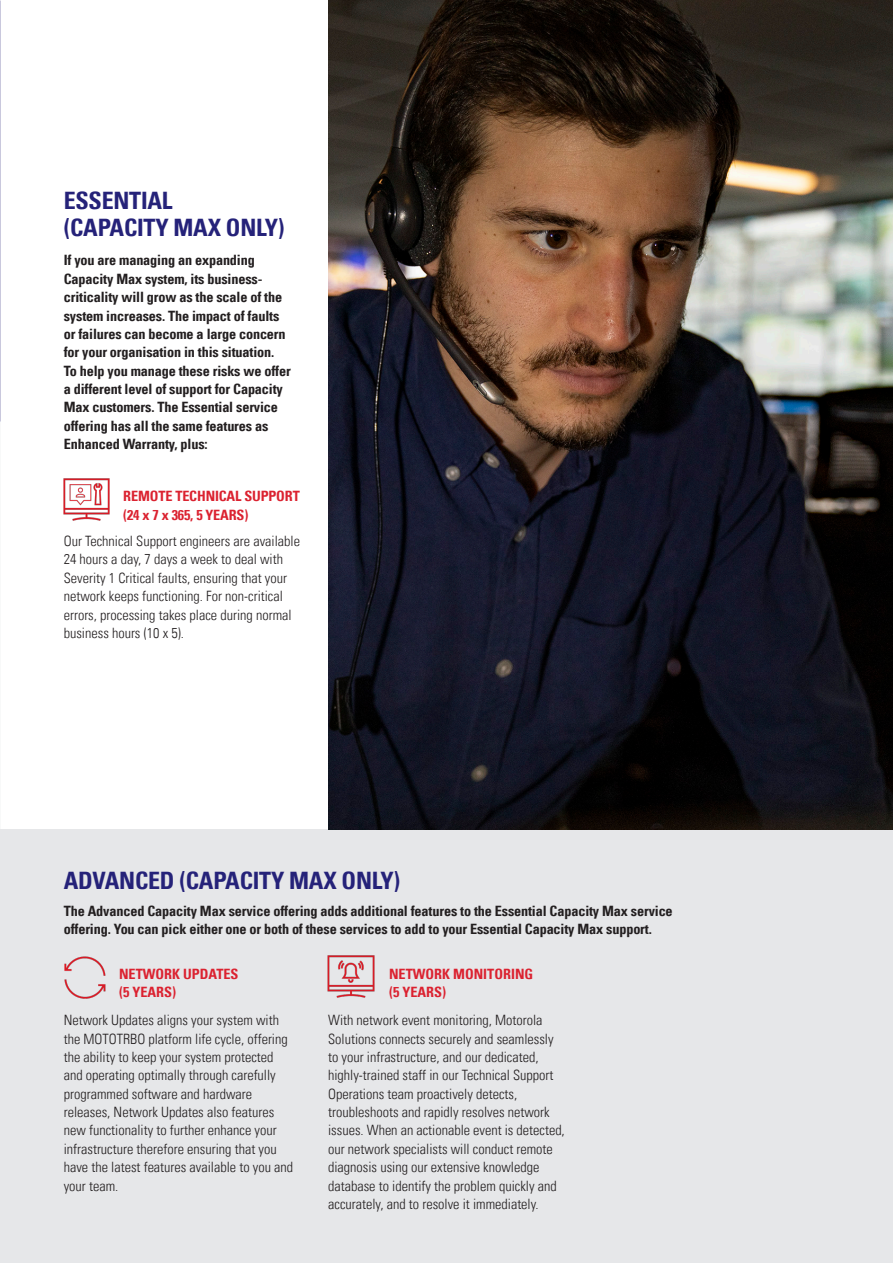
<style>
.page{position:relative;width:893px;height:1263px;background:#fff}
.page>*{position:absolute;margin:0;border:0;box-sizing:border-box;transform-origin:0 0}
.t1{font:700 condensed 24px/27px "Univers LT";letter-spacing:-.01em;color:#252279}
.t2{font:300 condensed 14.25px/18.3px "Univers LT";color:#231f20}
.t3{font:700 condensed 14.25px/18.3px "Univers LT";letter-spacing:-.01em;color:#231f20}
.t4{font:700 condensed 14.25px/18.3px "Univers LT";color:#db2230}
</style>
<div class="page">
<div style="left:0;top:830px;width:893px;height:433px;background:#e6e7e9"></div>
<img style="left:64px;top:956px;width:42px;height:43px">
<img style="left:327px;top:955px;width:48px;height:43px">
<img style="left:63px;top:478px;width:47px;height:43px">
<img style="left:328px;top:0;width:565px;height:830px">
<p class="t1" style="left:64px;top:187px;width:222px">ESSENTIAL<br>(CAPACITY MAX ONLY)</p>
<p class="t3" style="left:64px;top:251px;width:229px">If you are managing an expanding Capacity Max system, its business&shy;criticality will grow as the scale of the system increases. The impact of faults or failures can become a large concern for your organisation in this situation.<br>To help you manage these risks we offer a different level of support for Capacity Max customers. The Essential service offering has all the same features as Enhanced Warranty, plus:</p>
<p class="t4" style="left:123px;top:487px;width:178px">REMOTE TECHNICAL SUPPORT (24 x 7 x 365, 5 YEARS)</p>
<p class="t2" style="left:64px;top:532px;width:238px">Our Technical Support engineers are available 24 hours a day, 7 days a week to deal with Severity 1 Critical faults, ensuring that your network keeps functioning. For non-critical errors, processing takes place during normal business hours (10 x 5).</p>
<p class="t1" style="left:64px;top:867px;width:338px">ADVANCED (CAPACITY MAX ONLY)</p>
<p class="t3" style="left:64px;top:902px;width:610px">The Advanced Capacity Max service offering adds additional features to the Essential Capacity Max service offering. You can pick either one or both of these services to add to your Essential Capacity Max support.</p>
<p class="t4" style="left:119px;top:965px;width:121px">NETWORK UPDATES</p>
<p class="t4" style="left:119px;top:983px;width:59px">(5 YEARS)</p>
<p class="t4" style="left:389px;top:965px;width:146px">NETWORK MONITORING</p>
<p class="t4" style="left:389px;top:983px;width:59px">(5 YEARS)</p>
<p class="t2" style="left:64px;top:1011px;width:231px">Network Updates aligns your system with the MOTOTRBO platform life cycle, offering the ability to keep your system protected and operating optimally through carefully programmed software and hardware releases, Network Updates also features new functionality to further enhance your infrastructure therefore ensuring that you have the latest features available to you and your team.</p>
<p class="t2" style="left:328px;top:1011px;width:238px">With network event monitoring, Motorola Solutions connects securely and seamlessly to your infrastructure, and our dedicated, highly-trained staff in our Technical Support Operations team proactively detects, troubleshoots and rapidly resolves network issues. When an actionable event is detected, our network specialists will conduct remote diagnosis using our extensive knowledge database to identify the problem quickly and accurately, and to resolve it immediately.</p>
</div>
